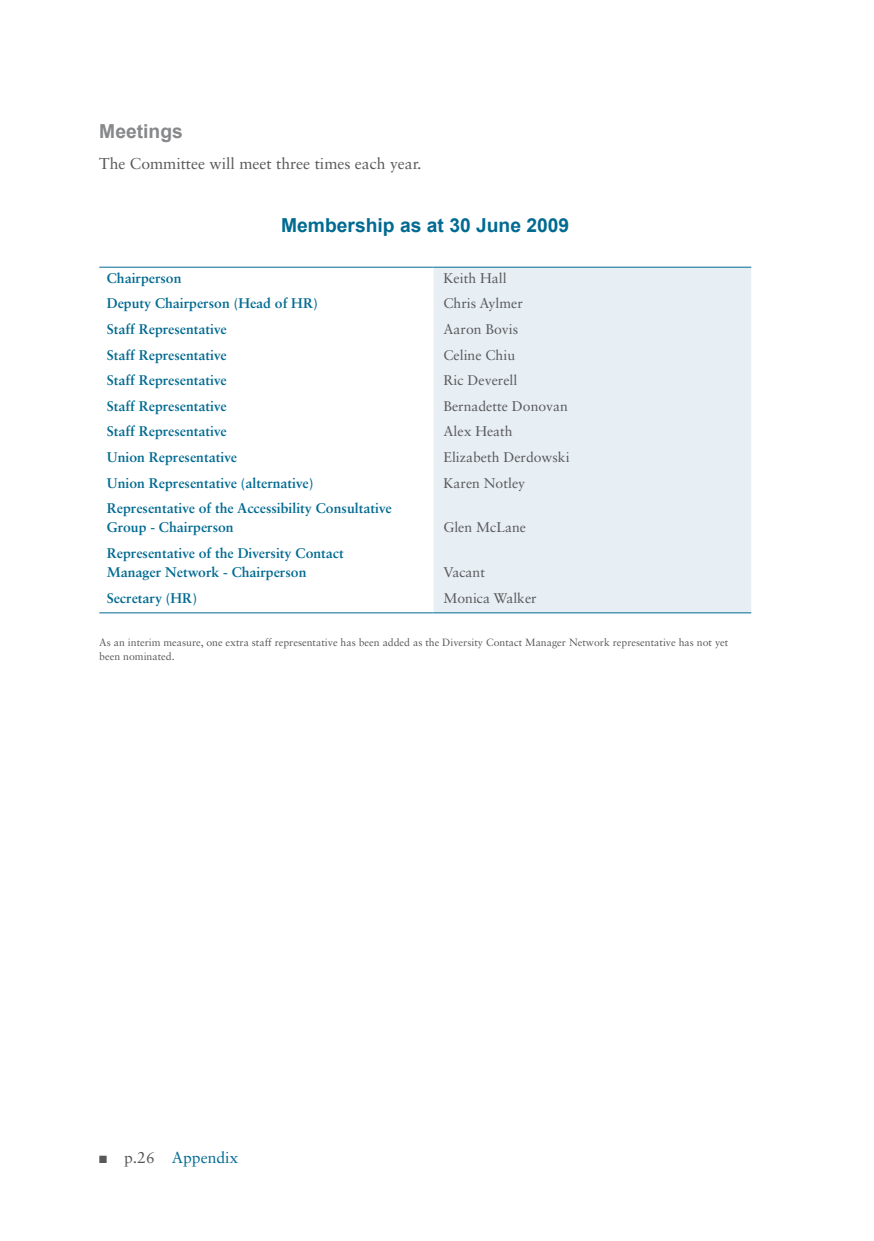
<style>
.page{position:relative;width:874px;height:1241px;background:#fff}
.page>*{position:absolute;margin:0;border:0;box-sizing:border-box;transform-origin:0 0}
.t1{font:700 19.25px "Arial";color:#006a91}
.t2{font:700 19.25px "Arial";color:#87888a}
.t3{font:15.75px "Sabon LT Std";color:#58585a}
.t4{font:15.75px "Sabon LT Std";color:#006a91}
.t5{font:700 14px/19.2px "Sabon LT Std";color:#006a91}
.t6{font:14px "Sabon LT Std";color:#58585a}
.t7{font:10.5px/14px "Sabon LT Std";color:#58585a}
.s1{color:#58585a}
</style>
<div class="page">
<div style="left:433px;top:268px;width:317px;height:344px;background:#e7eef4"></div>
<hr style="left:99px;top:267px;width:334px;height:1px;background:#006a91">
<hr style="left:433px;top:267px;width:317px;height:1px;background:#006a91">
<hr style="left:99px;top:612px;width:334px;height:1px;background:#006a91">
<hr style="left:433px;top:612px;width:317px;height:1px;background:#006a91">
<h1 class="t2" style="left:99px;top:120px;width:85px">Meetings</h1>
<p class="t3" style="left:99px;top:154px;width:323px">The Committee will meet three times each year.</p>
<h1 class="t1" style="left:281px;top:215px;width:289px">Membership as at 30 June 2009</h1>
<p class="t5" style="left:107px;top:268px;width:76px">Chairperson</p>
<p class="t6" style="left:443px;top:269px;width:65px">Keith Hall</p>
<p class="t5" style="left:107px;top:293px;width:212px">Deputy Chairperson (Head of HR)</p>
<p class="t6" style="left:443px;top:295px;width:81px">Chris Aylmer</p>
<p class="t5" style="left:107px;top:319px;width:121px">Staff Representative</p>
<p class="t6" style="left:443px;top:321px;width:76px">Aaron Bovis</p>
<p class="t5" style="left:107px;top:345px;width:121px">Staff Representative</p>
<p class="t6" style="left:443px;top:346px;width:73px">Celine Chiu</p>
<p class="t5" style="left:107px;top:370px;width:121px">Staff Representative</p>
<p class="t6" style="left:443px;top:372px;width:75px">Ric Deverell</p>
<p class="t5" style="left:107px;top:396px;width:121px">Staff Representative</p>
<p class="t6" style="left:443px;top:397px;width:126px">Bernadette Donovan</p>
<p class="t5" style="left:107px;top:421px;width:121px">Staff Representative</p>
<p class="t6" style="left:443px;top:423px;width:71px">Alex Heath</p>
<p class="t5" style="left:107px;top:447px;width:132px">Union Representative</p>
<p class="t6" style="left:443px;top:448px;width:128px">Elizabeth Derdowski</p>
<p class="t5" style="left:107px;top:472px;width:208px">Union Representative (alternative)</p>
<p class="t6" style="left:443px;top:474px;width:83px">Karen Notley</p>
<p class="t5" style="left:107px;top:498px;width:286px">Representative of the Accessibility Consultative<br>Group - Chairperson</p>
<p class="t6" style="left:443px;top:519px;width:84px">Glen McLane</p>
<p class="t5" style="left:107px;top:543px;width:238px">Representative of the Diversity Contact<br>Manager Network - Chairperson</p>
<p class="t6" style="left:443px;top:564px;width:43px">Vacant</p>
<p class="t5" style="left:107px;top:588px;width:92px">Secretary (HR)</p>
<p class="t6" style="left:443px;top:589px;width:95px">Monica Walker</p>
<p class="t7" style="left:99px;top:635px;width:630px">As an interim measure, one extra staff representative has been added as the Diversity Contact Manager Network representative has not yet been nominated.</p>
<p class="t4" style="left:99px;top:1147px;width:140px"><span class="s1">■ p.26</span> Appendix</p>
</div>
